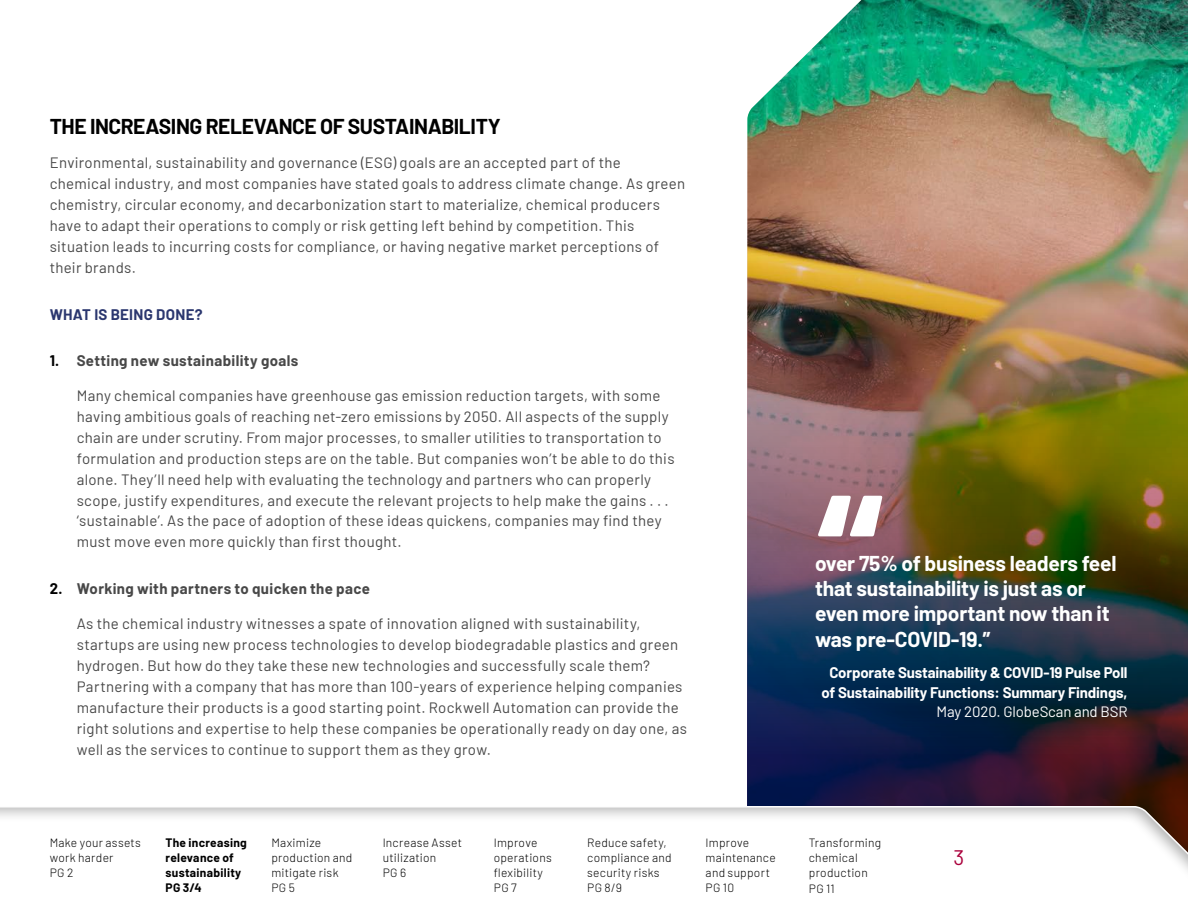
<style>
.page{position:relative;width:1188px;height:918px;background:#fff}
.page>*{position:absolute;margin:0;border:0;box-sizing:border-box;transform-origin:0 0}
.t1{font:700 21px/25.2px "Barlow";letter-spacing:-.01em;color:#fff}
.t2{font:700 21px "Barlow";letter-spacing:-.02em;color:#000}
.t3{font:21px "Barlow";color:#aa003c}
.t4{font:15px/21px "Barlow";letter-spacing:.02em;color:#484848}
.t5{font:700 15px/19.5px "Barlow";letter-spacing:-.01em;color:#fff;text-align:center}
.t6{font:700 15px "Barlow";letter-spacing:.025em;color:#484848}
.t7{font:15px "Barlow";letter-spacing:-.01em;color:#fff}
.t8{font:700 15px "Barlow";letter-spacing:.02em;color:#2b376f}
.t9{font:300 12px/15px "Barlow";letter-spacing:.02em;color:#000}
.t10{font:700 12px/15px "Barlow";letter-spacing:.025em;color:#000}
.s1{color:#000}
</style>
<div class="page">
<img style="left:747px;top:0;width:441px;height:137px">
<img style="left:747px;top:137px;width:441px;height:658px">
<svg style="left:818px;top:496px;width:64px;height:40px"></svg>
<div style="left:0;top:795px;width:1188px;height:123px;background:#000;opacity:.3"></div>
<svg style="left:0;top:805px;width:1188px;height:113px"></svg>
<h1 class="t2" style="left:50px;top:110px;width:453px">THE INCREASING RELEVANCE OF SUSTAINABILITY</h1>
<p class="t4" style="left:50px;top:151px;width:637px">Environmental, sustainability and governance (ESG) goals are an accepted part of the chemical industry, and most companies have stated goals to address climate change. As green chemistry, circular economy, and decarbonization start to materialize, chemical producers have to adapt their operations to comply or risk getting left behind by competition. This situation leads to incurring costs for compliance, or having negative market perceptions of their brands.</p>
<p class="t8" style="left:50px;top:303px;width:155px">WHAT IS BEING DONE?</p>
<p class="t6" style="left:50px;top:349px;width:250px"><span class="s1">1.</span> Setting new sustainability goals</p>
<p class="t4" style="left:77px;top:383px;width:599px">Many chemical companies have greenhouse gas emission reduction targets, with some having ambitious goals of reaching net-zero emissions by 2050. All aspects of the supply chain are under scrutiny. From major processes, to smaller utilities to transportation to formulation and production steps are on the table. But companies won’t be able to do this alone. They’ll need help with evaluating the technology and partners who can properly scope, justify expenditures, and execute the relevant projects to help make the gains . . . ‘sustainable’. As the pace of adoption of these ideas quickens, companies may find they must move even more quickly than first thought.</p>
<p class="t6" style="left:50px;top:577px;width:322px"><span class="s1">2.</span> Working with partners to quicken the pace</p>
<p class="t4" style="left:77px;top:611px;width:612px">As the chemical industry witnesses a spate of innovation aligned with sustainability, startups are using new process technologies to develop biodegradable plastics and green hydrogen. But how do they take these new technologies and successfully scale them?<br>Partnering with a company that has more than 100-years of experience helping companies manufacture their products is a good starting point. Rockwell Automation can provide the right solutions and expertise to help these companies be operationally ready on day one, as well as the services to continue to support them as they grow.</p>
<h1 class="t1" style="left:815px;top:549px;width:303px">over 75% of business leaders feel that sustainability is just as or even more important now than it was pre-COVID-19.”</h1>
<p class="t5" style="left:822px;top:662px;width:308px">Corporate Sustainability &amp; COVID-19 Pulse Poll of Sustainability Functions: Summary Findings,</p>
<p class="t7" style="left:937px;top:701px;width:192px">May 2020. GlobeScan and BSR</p>
<p class="t10" style="left:166px;top:834px;width:83px">The increasing relevance of sustainability<br>PG 3/4</p>
<p class="t9" style="left:383px;top:834px;width:81px">Increase Asset utilization<br>PG 6</p>
<p class="t9" style="left:494px;top:834px;width:60px">Improve operations flexibility<br>PG 7</p>
<p class="t9" style="left:706px;top:834px;width:72px">Improve maintenance and support<br>PG 10</p>
<p class="t9" style="left:50px;top:834px;width:93px">Make your assets work harder<br>PG 2</p>
<p class="t9" style="left:271px;top:834px;width:82px">Maximize production and mitigate risk<br>PG 5</p>
<p class="t9" style="left:587px;top:834px;width:86px">Reduce safety, compliance and security risks<br>PG 8/9</p>
<p class="t9" style="left:809px;top:834px;width:74px">Transforming chemical production</p>
<p class="t9" style="left:809px;top:880px;width:27px">PG 11</p>
<h1 class="t3" style="left:953px;top:842px;width:12px">3</h1>
</div>
